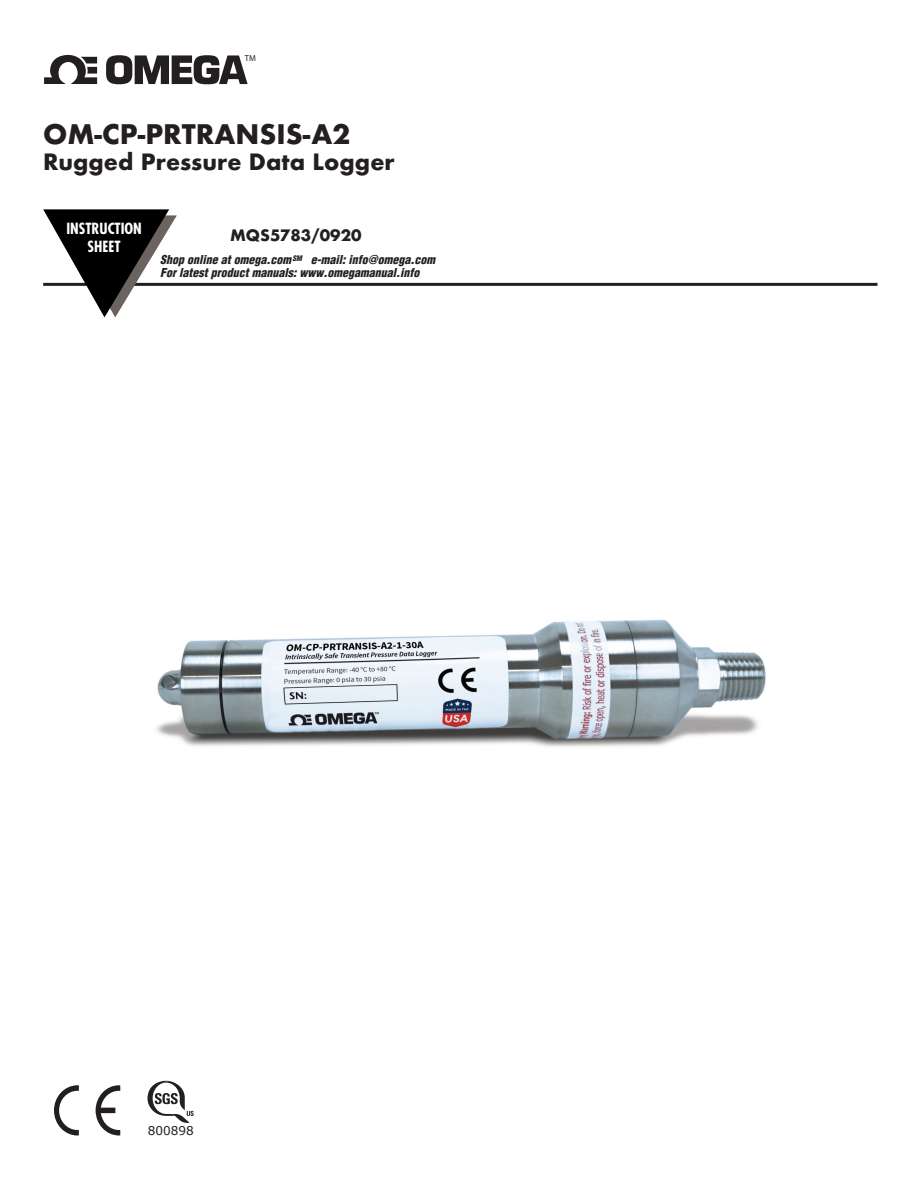
<style>
.page{position:relative;width:918px;height:1188px;background:#fff}
.page>*{position:absolute;margin:0;border:0;box-sizing:border-box;transform-origin:0 0}
.t1{font:700 27px "Futura";color:#231f20}
.t2{font:700 26.25px "Futura";color:#231f20}
.t3{font:700 21.9px "Futura";color:#231f20}
.t4{font:700 15.3px "Futura";color:#231f20}
.t5{font:700 condensed 15px/18px "Futura";color:#fff;text-align:center}
.t6{font:700 15px "Futura";color:#231f20}
.t7{font:italic 900 condensed 12px/13.5px "Helvetica";color:#231f20}
.t8{font:12px "Verdana";color:#231f20}
.t9{font:8.7px "Myriad Pro";color:#231f20}
</style>
<div class="page">
<hr style="left:43px;top:283px;width:835px;height:3px;background:#231f20">
<svg style="left:43px;top:209px;width:134px;height:108px"></svg>
<img style="left:156px;top:619px;width:610px;height:128px">
<svg style="left:106px;top:55px;width:142px;height:29px"></svg>
<svg style="left:44px;top:55px;width:53px;height:29px"></svg>
<svg style="left:96px;top:1085px;width:24px;height:51px"></svg>
<svg style="left:54px;top:1085px;width:25px;height:51px"></svg>
<svg style="left:148px;top:1080px;width:46px;height:43px"></svg>
<p class="t9" style="left:245px;top:53px;width:12px">TM</p>
<p class="t2" style="left:43px;top:115px;width:309px">OM-CP-PRTRANSIS-A2</p>
<p class="t3" style="left:43px;top:146px;width:353px">Rugged Pressure Data Logger</p>
<p class="t1" style="left:43px;top:124px;width:226px">Xxxxx Xxxxxx</p>
<p class="t5" style="left:66px;top:219px;width:77px">INSTRUCTION<br>SHEET</p>
<p class="t4" style="left:230px;top:224px;width:133px">MQS5783/0920</p>
<p class="t6" style="left:229px;top:226px;width:107px">M0000/0016</p>
<p class="t7" style="left:160px;top:253px;width:277px">Shop online at omega.com <sup>SM</sup> e-mail: info@omega.com<br>For latest product manuals: www.omegamanual.info</p>
<p class="t8" style="left:148px;top:1123px;width:48px">800898</p>
</div>
